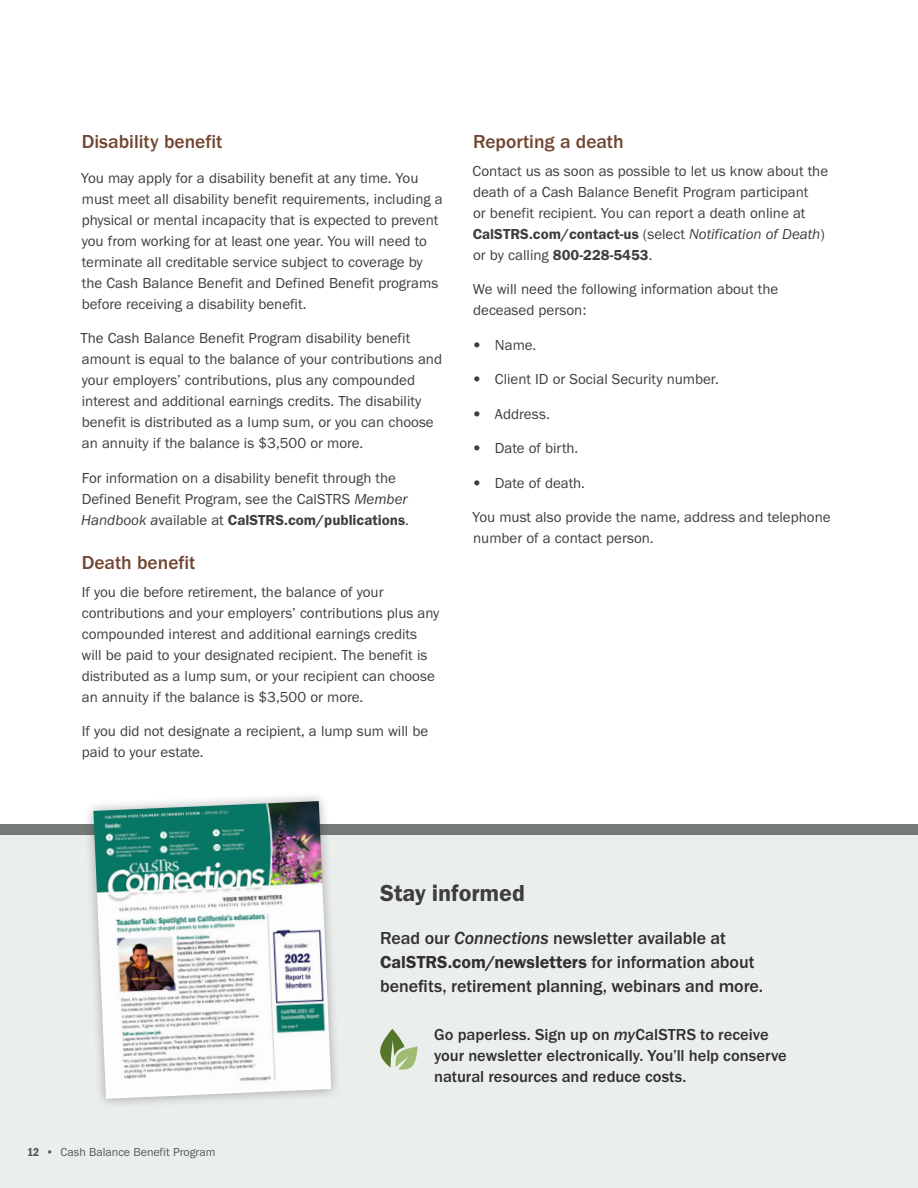
<style>
.page{position:relative;width:918px;height:1188px;background:#fff}
.page>*{position:absolute;margin:0;border:0;box-sizing:border-box;transform-origin:0 0}
.t1{font:24px "Franklin Gothic URW Dem";letter-spacing:-.005em;color:#3e3e3f}
.t2{font:500 19.5px "Franklin Gothic URW";color:#724531}
.t3{font:500 18px/24px "Franklin Gothic URW";letter-spacing:-.005em;color:#312f30}
.t4{font:500 16.5px/21px "Franklin Gothic URW";color:#312f30}
.t5{font:15px/21px "Franklin Gothic URW Boo";color:#3e3e3f}
.t6{font:12px "Franklin Gothic URW Boo";color:#57585a}
.s1{font-family:"Franklin Gothic URW Boo Ita"}
.s2{font-family:"Franklin Gothic URW Dem"}
.s3{font-family:"ITC Franklin Gothic Std Hvy"}
.s4{font-family:"Franklin Gothic URW Con Dem"}
.s5{font-family:"Franklin Gothic URW Med Ita";font-weight:400}
.s6{font-family:"Franklin Gothic URW Dem";font-weight:400}
</style>
<div class="page">
<div style="left:0;top:825px;width:918px;height:363px;background:#eaeeec"></div>
<div style="left:0;top:824px;width:918px;height:11px;background:#757a79"></div>
<svg style="left:380px;top:1029px;width:38px;height:41px"></svg>
<div style="left:83px;top:791px;width:259px;height:318px;background:#231f20;opacity:.35"></div>
<img style="left:93px;top:801px;width:238px;height:298px">
<h3 class="t2" style="left:82px;top:129px;width:142px">Disability benefit</h3>
<p class="t5" style="left:81px;top:167px;width:363px">You may apply for a disability benefit at any time. You must meet all disability benefit requirements, including a physical or mental incapacity that is expected to prevent you from working for at least one year. You will need to terminate all creditable service subject to coverage by the Cash Balance Benefit and Defined Benefit programs before receiving a disability benefit.</p>
<p class="t5" style="left:81px;top:327px;width:363px">The Cash Balance Benefit Program disability benefit amount is equal to the balance of your contributions and your employers’ contributions, plus any compounded interest and additional earnings credits. The disability benefit is distributed as a lump sum, or you can choose an annuity if the balance is $3,500 or more.</p>
<p class="t5" style="left:81px;top:467px;width:329px">For information on a disability benefit through the<br>Defined Benefit Program, see the CalSTRS <span class="s1">Member<br>Handbook a</span>vailable at <span class="s2">CalSTRS.com/publications</span>.</p>
<h3 class="t2" style="left:82px;top:550px;width:115px">Death benefit</h3>
<p class="t5" style="left:82px;top:581px;width:359px">If you die before retirement, the balance of your contributions and your employers’ contributions plus any compounded interest and additional earnings credits will be paid to your designated recipient. The benefit is distributed as a lump sum, or your recipient can choose an annuity if the balance is $3,500 or more.</p>
<p class="t5" style="left:82px;top:720px;width:348px">If you did not designate a recipient, a lump sum will be paid to your estate.</p>
<h3 class="t2" style="left:473px;top:129px;width:152px">Reporting a death</h3>
<p class="t5" style="left:473px;top:160px;width:357px">Contact us as soon as possible to let us know about the death of a Cash Balance Benefit Program participant<br>or benefit recipient. You can report a death online at <span class="s2">CalSTRS.com/contact-us</span> (select <span class="s1">Notification of Death</span>) or by calling <span class="s2">800-228-5453</span>.</p>
<p class="t5" style="left:473px;top:278px;width:307px">We will need the following information about the deceased person:</p>
<p class="t5" style="left:472px;top:334px;width:65px"><span class="s3">•</span> Name.</p>
<p class="t5" style="left:472px;top:368px;width:248px"><span class="s3">•</span> Client ID or Social Security number.</p>
<p class="t5" style="left:472px;top:403px;width:79px"><span class="s3">•</span> Address.</p>
<p class="t5" style="left:472px;top:437px;width:107px"><span class="s3">•</span> Date of birth.</p>
<p class="t5" style="left:472px;top:472px;width:114px"><span class="s3">•</span> Date of death.</p>
<p class="t5" style="left:473px;top:506px;width:360px">You must also provide the name, address and telephone number of a contact person.</p>
<h3 class="t1" style="left:380px;top:879px;width:146px">Stay informed</h3>
<p class="t6" style="left:27px;top:1144px;width:190px"><span class="s4">12</span> • Cash Balance Benefit Program</p>
<p class="t3" style="left:380px;top:926px;width:385px">Read our <span class="s5">Connections</span> newsletter available at<br><span class="s6">CalSTRS.com/newsletters</span> for information about benefits, retirement planning, webinars and more.</p>
<p class="t4" style="left:434px;top:1024px;width:354px">Go paperless. Sign up on <span class="s5">my</span>CalSTRS to receive your newsletter electronically. You’ll help conserve natural resources and reduce costs.</p>
</div>
